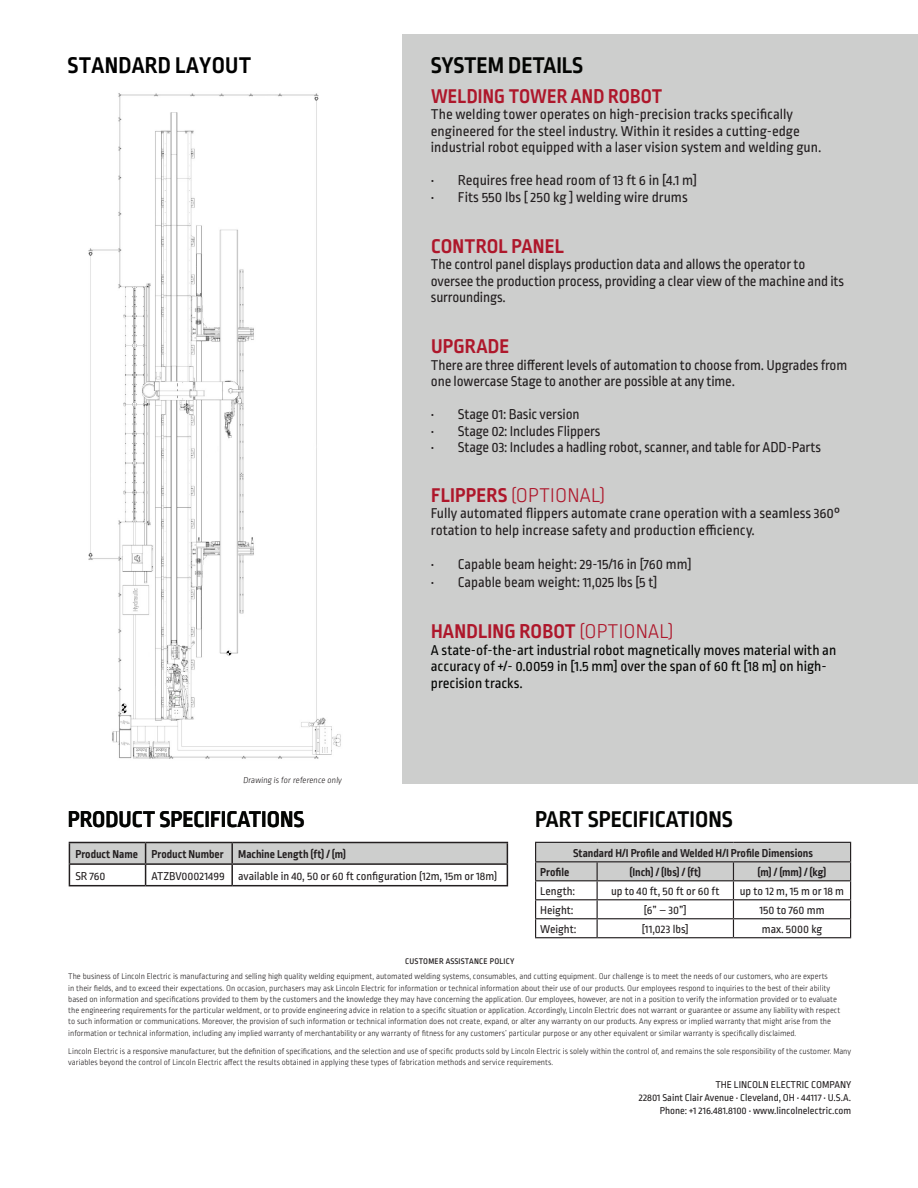
<style>
.page{position:relative;width:918px;height:1188px;background:#fff}
.page>*{position:absolute;margin:0;border:0;box-sizing:border-box;transform-origin:0 0}
.t1{font:700 24px "Ropa Sans Pro";color:#040503}
.t2{font:700 24px "Ropa Sans Pro";letter-spacing:.01em;color:#000}
.t3{font:700 21px "Ropa Sans Pro";letter-spacing:.01em;color:#ae172b}
.t4{font:700 21px "Ropa Sans Pro";letter-spacing:.01em;color:#ae172b;scale:.96 1}
.t5{font:300 21px "Ropa Sans Pro";letter-spacing:.01em;color:#ae172b}
.t6{font:15px/16.5px "Ropa Sans Pro";letter-spacing:-.005em;color:#231f20}
.t7{font:15px/16.5px "Ropa Sans Pro";color:#040503}
.t8{font:12px "Ropa Sans Pro";color:#231f20}
.t9{font:700 12px "Ropa Sans Pro";color:#231f20}
.t10{font:10.5px "Ropa Sans Pro";color:#231f20}
.t11{font:300 9px "Ropa Sans Pro";color:#231f20}
.body{font:300 8.7px/11.2px "Ropa Sans Pro";color:#231f20}
.body-2{font:500 8.7px "Ropa Sans Pro";letter-spacing:.03em;color:#231f20}
.s1{font-weight:700}
.s2{font-weight:300}
</style>
<div class="page">
<div style="left:403px;top:34px;width:515px;height:750px;background:#cdcecd"></div>
<img style="left:88px;top:93px;width:253px;height:666px">
<svg style="left:535px;top:842px;width:316px;height:95px"></svg>
<hr style="left:535px;top:937px;width:62px;height:1px;background:#231f20">
<hr style="left:597px;top:937px;width:136px;height:1px;background:#231f20">
<hr style="left:733px;top:937px;width:118px;height:1px;background:#231f20">
<hr style="left:69px;top:842px;width:77px;height:1px;background:#231f20">
<hr style="left:146px;top:842px;width:86px;height:1px;background:#231f20">
<hr style="left:232px;top:842px;width:276px;height:1px;background:#231f20">
<hr style="left:69px;top:885px;width:77px;height:1px;background:#231f20">
<hr style="left:146px;top:885px;width:86px;height:1px;background:#231f20">
<svg style="left:69px;top:843px;width:439px;height:42px"></svg>
<hr style="left:232px;top:885px;width:276px;height:1px;background:#231f20">
<p class="t2" style="left:68px;top:52px;width:185px">STANDARD LAYOUT</p>
<p class="t11" style="left:243px;top:776px;width:101px">Drawing is for reference only</p>
<p class="t1" style="left:431px;top:52px;width:154px">SYSTEM DETAILS</p>
<p class="t4" style="left:431px;top:84px;width:242px">WELDING TOWER AND ROBOT</p>
<p class="t6" style="left:431px;top:107px;width:392px">The welding tower operates on high-precision tracks specifically engineered for the steel industry. Within it resides a cutting-edge industrial robot equipped with a laser vision system and welding gun.</p>
<p class="t6" style="left:431px;top:173px;width:268px">• Requires free head room of 13 ft 6 in [4.1 m]</p>
<p class="t6" style="left:431px;top:190px;width:258px">• Fits 550 lbs [ 250 kg ] welding wire drums</p>
<p class="t3" style="left:431px;top:234px;width:135px">CONTROL PANEL</p>
<p class="t6" style="left:431px;top:257px;width:415px">The control panel displays production data and allows the operator to oversee the production process, providing a clear view of the machine and its surroundings.</p>
<p class="t3" style="left:431px;top:335px;width:80px">UPGRADE</p>
<p class="t6" style="left:431px;top:358px;width:418px">There are three different levels of automation to choose from. Upgrades from one lowercase Stage to another are possible at any time.</p>
<p class="t6" style="left:431px;top:407px;width:150px">• Stage 01: Basic version</p>
<p class="t6" style="left:431px;top:424px;width:171px">• Stage 02: Includes Flippers</p>
<p class="t6" style="left:431px;top:440px;width:392px">• Stage 03: Includes a hadling robot, scanner, and table for ADD-Parts</p>
<p class="t5" style="left:431px;top:484px;width:176px"><span class="s1">FLIPPERS</span> (OPTIONAL)</p>
<p class="t6" style="left:431px;top:506px;width:411px">Fully automated flippers automate crane operation with a seamless 360° rotation to help increase safety and production efficiency.</p>
<p class="t6" style="left:431px;top:557px;width:262px">• Capable beam height: 29-15/16 in [760 mm]</p>
<p class="t6" style="left:431px;top:575px;width:228px">• Capable beam weight: 11,025 lbs [5 t]</p>
<p class="t3" style="left:431px;top:620px;width:244px">HANDLING ROBOT <span class="s2">(OPTIONAL)</span></p>
<p class="t7" style="left:431px;top:643px;width:407px">A state-of-the-art industrial robot magnetically moves material with an accuracy of +/- 0.0059 in [1.5 mm] over the span of 60 ft [18 m] on high&shy;precision tracks.</p>
<p class="t1" style="left:68px;top:806px;width:238px">PRODUCT SPECIFICATIONS</p>
<p class="t1" style="left:535px;top:806px;width:199px">PART SPECIFICATIONS</p>
<p class="t9" style="left:75px;top:847px;width:64px">Product Name</p>
<p class="t9" style="left:152px;top:847px;width:74px">Product Number</p>
<p class="t9" style="left:238px;top:847px;width:109px">Machine Length (ft) / (m)</p>
<p class="t8" style="left:75px;top:869px;width:32px">SR 760</p>
<p class="t8" style="left:152px;top:869px;width:75px">ATZBV00021499</p>
<p class="t8" style="left:238px;top:869px;width:260px">available in 40, 50 or 60 ft configuration (12m, 15m or 18m)</p>
<p class="t9" style="left:573px;top:846px;width:241px">Standard H/I Profile and Welded H/I Profile Dimensions</p>
<p class="t9" style="left:540px;top:865px;width:31px">Profile</p>
<p class="t9" style="left:629px;top:865px;width:73px">(Inch) / (lbs) / (ft)</p>
<p class="t9" style="left:758px;top:865px;width:70px">(m) / (mm) / (kg)</p>
<p class="t8" style="left:540px;top:885px;width:36px">Length:</p>
<p class="t8" style="left:611px;top:885px;width:110px">up to 40 ft, 50 ft or 60 ft</p>
<p class="t8" style="left:740px;top:885px;width:106px">up to 12 m, 15 m or 18 m</p>
<p class="t8" style="left:540px;top:904px;width:35px">Height:</p>
<p class="t8" style="left:644px;top:904px;width:44px">[6” – 30”]</p>
<p class="t8" style="left:759px;top:904px;width:67px">150 to 760 mm</p>
<p class="t8" style="left:540px;top:923px;width:38px">Weight:</p>
<p class="t8" style="left:642px;top:923px;width:48px">[11,023 lbs]</p>
<p class="t8" style="left:762px;top:923px;width:62px">max. 5000 kg</p>
<p class="body-2" style="left:405px;top:957px;width:111px">CUSTOMER ASSISTANCE POLICY</p>
<p class="body" style="left:68px;top:972px;width:774px">The business of Lincoln Electric is manufacturing and selling high quality welding equipment, automated welding systems, consumables, and cutting equipment. Our challenge is to meet the needs of our customers, who are experts<br>in their fields, and to exceed their expectations. On occasion, purchasers may ask Lincoln Electric for information or technical information about their use of our products. Our employees respond to inquiries to the best of their ability based on information and specifications provided to them by the customers and the knowledge they may have concerning the application. Our employees, however, are not in a position to verify the information provided or to evaluate the engineering requirements for the particular weldment, or to provide engineering advice in relation to a specific situation or application. Accordingly, Lincoln Electric does not warrant or guarantee or assume any liability with respect to such information or communications. Moreover, the provision of such information or technical information does not create, expand, or alter any warranty on our products. Any express or implied warranty that might arise from the information or technical information, including any implied warranty of merchantability or any warranty of fitness for any customers’ particular purpose or any other equivalent or similar warranty is specifically disclaimed.</p>
<p class="body" style="left:68px;top:1046px;width:784px">Lincoln Electric is a responsive manufacturer, but the definition of specifications, and the selection and use of specific products sold by Lincoln Electric is solely within the control of, and remains the sole responsibility of the customer. Many variables beyond the control of Lincoln Electric affect the results obtained in applying these types of fabrication methods and service requirements.</p>
<p class="t10" style="left:715px;top:1079px;width:137px">THE LINCOLN ELECTRIC COMPANY</p>
<p class="t10" style="left:639px;top:1092px;width:214px">22801 Saint Clair Avenue • Cleveland, OH • 44117 • U.S.A.</p>
<p class="t10" style="left:660px;top:1105px;width:193px">Phone: +1 216.481.8100 • www.lincolnelectric.com</p>
</div>
